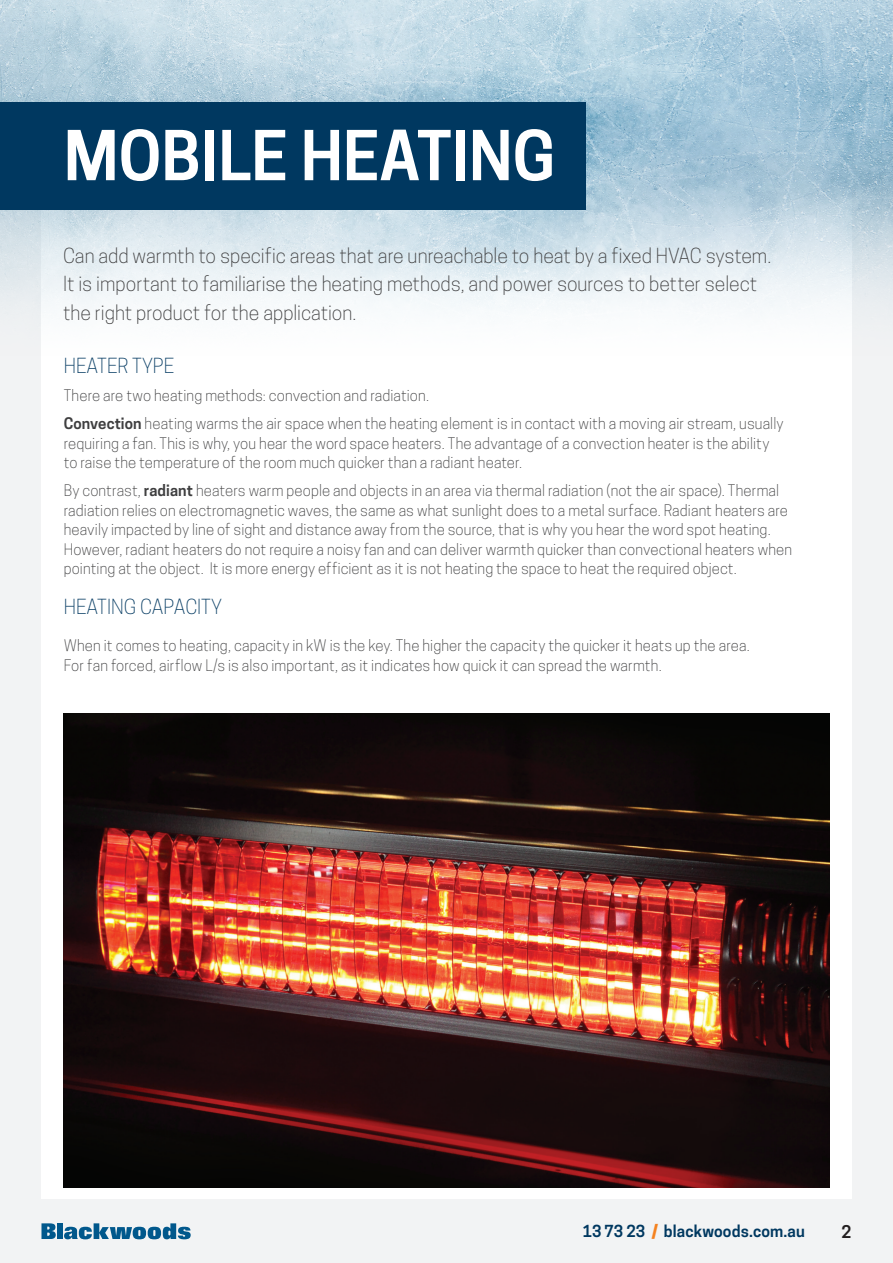
<style>
.page{position:relative;width:893px;height:1263px;background:#f2f3f4}
.page>*{position:absolute;margin:0;border:0;box-sizing:border-box;transform-origin:0 0}
.t1{font:600 64.5px "Cooper Hewitt";color:#fff}
.t2{font:300 19.5px/28.5px "Cooper Hewitt";letter-spacing:-.005em;color:#3e3e3f}
.t3{font:300 19.5px "Cooper Hewitt";color:#083d64}
.t4{font:600 16.5px "Cooper Hewitt";color:#231f20}
.t5{font:600 15.6px "Cooper Hewitt";letter-spacing:.01em;color:#003860}
.t6{font:300 15px/19.5px "Cooper Hewitt";letter-spacing:.01em;color:#3e3e3f}
.s1{font-weight:600}
.s2{font-weight:800;color:#f58220}
</style>
<div class="page">
<div style="left:41px;top:60px;width:810px;height:1139px;background:#fff"></div>
<svg style="left:41px;top:1223px;width:15px;height:16px"></svg>
<div style="left:57px;top:1223px;width:6px;height:16px;background:#01588c"></div>
<svg style="left:64px;top:1223px;width:127px;height:16px"></svg>
<img style="left:63px;top:714px;width:766px;height:473px">
<img style="left:0;top:0;width:893px;height:490px">
<div style="left:0;top:102px;width:585px;height:108px;background:#003860"></div>
<h1 class="t1" style="left:64px;top:118px;width:493px">MOBILE HEATING</h1>
<h2 class="t2" style="left:63px;top:241px;width:710px">Can add warmth to specific areas that are unreachable to heat by a fixed HVAC system.<br>It is important to familiarise the heating methods, and power sources to better select the right product for the application.</h2>
<h2 class="t3" style="left:64px;top:354px;width:112px">HEATER TYPE</h2>
<p class="t6" style="left:64px;top:381px;width:721px;line-height:28px">There are two heating methods: convection and radiation.<br><span class="s1">Convection</span> heating warms the air space when the heating element is in contact with a moving air stream, usually</p>
<p class="t6" style="left:64px;top:433px;width:707px">requiring a fan. This is why, you hear the word space heaters. The advantage of a convection heater is the ability to raise the temperature of the room much quicker than a radiant heater.</p>
<p class="t6" style="left:64px;top:481px;width:730px">By contrast, <span class="s1">radiant</span> heaters warm people and objects in an area via thermal radiation (not the air space). Thermal radiation relies on electromagnetic waves, the same as what sunlight does to a metal surface. Radiant heaters are heavily impacted by line of sight and distance away from the source, that is why you hear the word spot heating.<br>However, radiant heaters do not require a noisy fan and can deliver warmth quicker than convectional heaters when pointing at the object. It is more energy efficient as it is not heating the space to heat the required object.</p>
<h2 class="t3" style="left:64px;top:596px;width:160px">HEATING CAPACITY</h2>
<p class="t6" style="left:64px;top:636px;width:687px">When it comes to heating, capacity in kW is the key. The higher the capacity the quicker it heats up the area.<br>For fan forced, airflow L/s is also important, as it indicates how quick it can spread the warmth.</p>
<p class="t5" style="left:583px;top:1222px;width:224px">13 73 23 <span class="s2">/</span> blackwoods.com.au</p>
<p class="t4" style="left:842px;top:1221px;width:11px">2</p>
</div>
